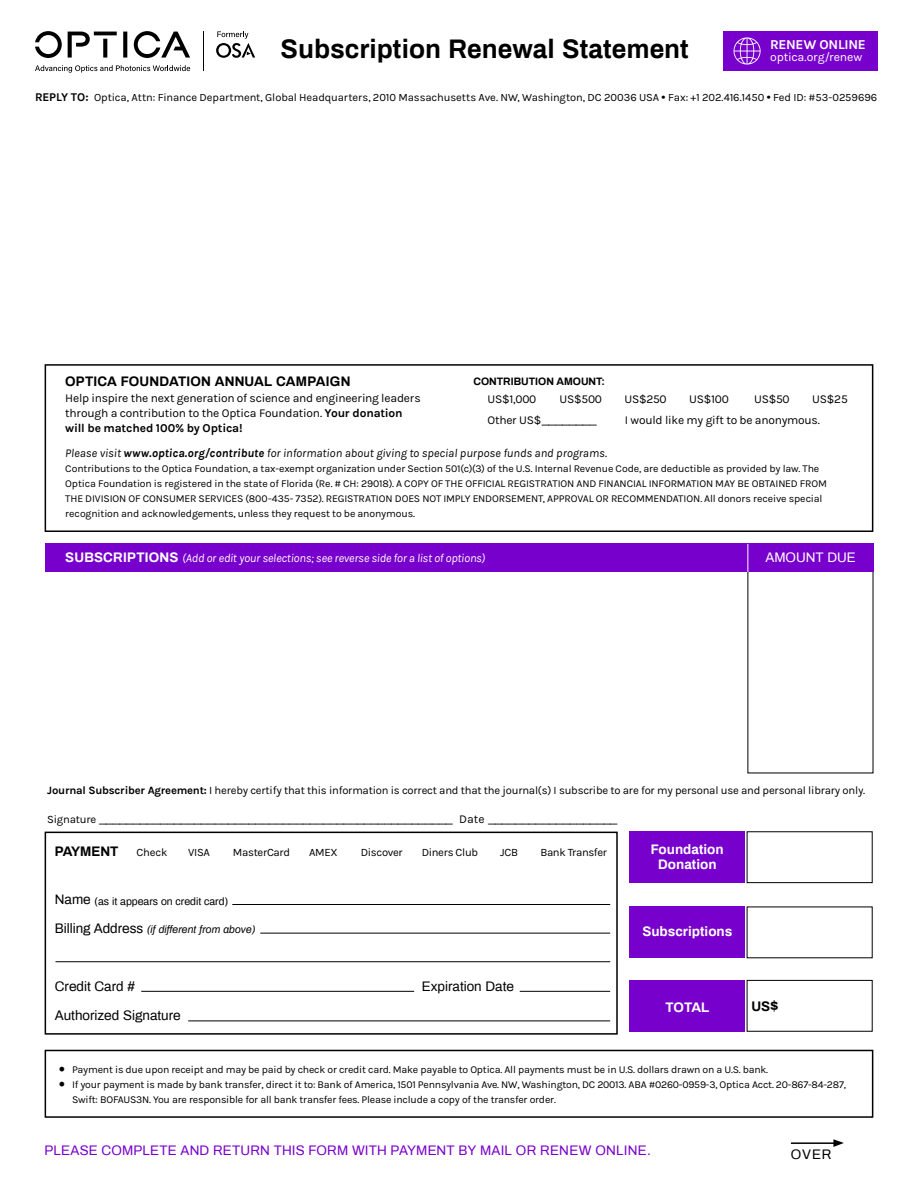
<style>
.page{position:relative;width:918px;height:1188px;background:#fff}
.page>*{position:absolute;margin:0;border:0;box-sizing:border-box;transform-origin:0 0}
.t1{font:700 26.25px "Archivo";color:#000}
.t2{font:700 13.65px "Karla";letter-spacing:-.025em;color:#fff}
.t3{font:13.5px "Archivo";letter-spacing:.01em;color:#7800cc}
.t4{font:13.5px/29.5px "Archivo";color:#000}
.t5{font:700 13.5px "Archivo";letter-spacing:.01em;color:#000}
.t6{font:700 13.5px/15px "Archivo";color:#fff;text-align:center}
.t7{font:13.5px "Archivo";color:#fff}
.t8{font:12.3px "Karla";letter-spacing:-.015em;color:#fff}
.t9{font:12px/15px "Karla";letter-spacing:-.02em;color:#000}
.t10{font:italic 12px "Karla";color:#000}
.t11{font:italic 12px "Karla";letter-spacing:-.02em;color:#fff}
.t12{font:11.25px "Karla";letter-spacing:-.02em;color:#000}
.t13{font:11.1px "Karla";letter-spacing:-.01em;color:#000}
.t14{font:10.5px/15px "Karla";letter-spacing:-.02em;color:#000}
.t15{font:italic 10.5px "Archivo";color:#000}
.t16{font:10.5px "Archivo";color:#000}
.t17{font:700 10.5px "Archivo";color:#000}
.s1{font-weight:700;font-size:11.85px}
.s2{font-family:"Arial";font-weight:700}
.s3{font-weight:700}
.s4{font-family:"Archivo";font-weight:700;font-style:normal;font-size:13.5px}
.s5{font-size:11.25px}
.s6{font-size:13.5px}
.s7{font-style:normal;font-size:13.5px}
.s8{font-size:15px}
.s9{font-family:"Minion Pro";font-size:18px}
</style>
<div class="page">
<div style="left:45px;top:832px;width:573px;height:203px;border:2px solid #000"></div>
<div style="left:45px;top:1050px;width:828px;height:68px;border:2px solid #000"></div>
<div style="left:747px;top:831px;width:126px;height:52px;border:1px solid #000"></div>
<div style="left:747px;top:980px;width:126px;height:52px;border:1px solid #000"></div>
<hr style="left:203px;top:31px;width:1px;height:40px;background:#000">
<svg style="left:35px;top:65px;width:155px;height:8px"></svg>
<svg style="left:35px;top:31px;width:155px;height:27px"></svg>
<svg style="left:216px;top:31px;width:39px;height:27px"></svg>
<div style="left:45px;top:364px;width:828px;height:168px;border:2px solid #000"></div>
<div style="left:45px;top:544px;width:828px;height:28px;background:#7800cc"></div>
<div style="left:630px;top:831px;width:115px;height:52px;background:#7800cc"></div>
<div style="left:630px;top:907px;width:115px;height:51px;background:#7800cc"></div>
<div style="left:630px;top:980px;width:115px;height:52px;background:#7800cc"></div>
<svg style="left:748px;top:544px;width:1px;height:28px"></svg>
<hr style="left:232px;top:904px;width:378px;height:1px;background:#000">
<hr style="left:260px;top:933px;width:350px;height:1px;background:#000">
<hr style="left:56px;top:961px;width:554px;height:1px;background:#000">
<hr style="left:520px;top:991px;width:90px;height:1px;background:#000">
<hr style="left:141px;top:991px;width:273px;height:1px;background:#000">
<hr style="left:188px;top:1021px;width:422px;height:1px;background:#000">
<hr style="left:791px;top:1142px;width:44px;height:2px;background:#000">
<svg style="left:833px;top:1139px;width:11px;height:8px"></svg>
<div style="left:724px;top:31px;width:154px;height:40px;background:#7800cc"></div>
<svg style="left:733px;top:37px;width:28px;height:28px"></svg>
<h1 class="t1" style="left:281px;top:30px;width:410px">Subscription Renewal Statement</h1>
<p class="t13" style="left:35px;top:91px;width:844px"><span class="s1">REPLY TO:</span> Optica, Attn: Finance Department, Global Headquarters, 2010 Massachusetts Ave. NW, Washington, DC 20036 USA <span class="s2">•</span> Fax: +1 202.416.1450 <span class="s2">•</span> Fed ID: #53-0259696</p>
<h2 class="t2" style="left:770px;top:36px;width:97px">RENEW ONLINE</h2>
<p class="t8" style="left:770px;top:50px;width:94px">optica.org/renew</p>
<p class="t5" style="left:65px;top:371px;width:287px">OPTICA FOUNDATION ANNUAL CAMPAIGN</p>
<p class="t17" style="left:474px;top:374px;width:133px">CONTRIBUTION AMOUNT:</p>
<p class="t9" style="left:65px;top:390px;width:357px">Help inspire the next generation of science and engineering leaders through a contribution to the Optica Foundation. <span class="s3">Your donation will be matched 100% by Optica!</span></p>
<p class="t9" style="left:488px;top:392px;width:50px">US$1,000</p>
<p class="t9" style="left:560px;top:392px;width:44px">US$500</p>
<p class="t9" style="left:624px;top:392px;width:44px">US$250</p>
<p class="t9" style="left:689px;top:392px;width:41px">US$100</p>
<p class="t9" style="left:754px;top:392px;width:37px">US$50</p>
<p class="t9" style="left:812px;top:392px;width:37px">US$25</p>
<p class="t9" style="left:488px;top:413px;width:111px">Other US$________</p>
<p class="t9" style="left:625px;top:413px;width:196px">I would like my gift to be anonymous.</p>
<p class="t10" style="left:65px;top:446px;width:543px">Please visit <span class="s3">www.optica.org/contribute</span> for information about giving to special purpose funds and programs.</p>
<p class="t14" style="left:65px;top:461px;width:763px">Contributions to the Optica Foundation, a tax-exempt organization under Section 501(c)(3) of the U.S. Internal Revenue Code, are deductible as provided by law. The Optica Foundation is registered in the state of Florida (Re. # CH: 29018). A COPY OF THE OFFICIAL REGISTRATION AND FINANCIAL INFORMATION MAY BE OBTAINED FROM THE DIVISION OF CONSUMER SERVICES (800-435- 7352). REGISTRATION DOES NOT IMPLY ENDORSEMENT, APPROVAL OR RECOMMENDATION. All donors receive special recognition and acknowledgements, unless they request to be anonymous.</p>
<p class="t11" style="left:65px;top:552px;width:421px"><span class="s4">SUBSCRIPTIONS</span> (Add or edit your selections; see reverse side for a list of options)</p>
<p class="t7" style="left:765px;top:548px;width:92px">AMOUNT DUE</p>
<p class="t12" style="left:47px;top:784px;width:819px"><span class="s3">Journal Subscriber Agreement:</span> I hereby certify that this information is correct and that the journal(s) I subscribe to are for my personal use and personal library only.</p>
<p class="t9" style="left:47px;top:811px;width:573px"><span class="s5">Signature</span> ____________________________________________________ D a t e ___________________</p>
<p class="t5" style="left:55px;top:841px;width:65px">PAYMENT</p>
<p class="t12" style="left:137px;top:846px;width:32px">Check</p>
<p class="t12" style="left:188px;top:846px;width:23px">VISA</p>
<p class="t12" style="left:233px;top:846px;width:59px">MasterCard</p>
<p class="t12" style="left:309px;top:846px;width:30px">AMEX</p>
<p class="t12" style="left:361px;top:846px;width:44px">Discover</p>
<p class="t12" style="left:422px;top:846px;width:58px">Diners Club</p>
<p class="t12" style="left:500px;top:846px;width:19px">JCB</p>
<p class="t12" style="left:540px;top:846px;width:68px">Bank Transfer</p>
<p class="t16" style="left:55px;top:893px;width:175px"><span class="s6">Name</span> (as it appears on credit card)</p>
<p class="t15" style="left:55px;top:922px;width:202px"><span class="s7">Billing Address</span> (if different from above)</p>
<p class="t4" style="left:55px;top:970px;width:128px">Credit Card #<br>Authorized Signature</p>
<p class="t4" style="left:422px;top:970px;width:94px">Expiration Date</p>
<p class="t6" style="left:651px;top:841px;width:74px">Foundation<br>Donation</p>
<p class="t6" style="left:642px;top:923px;width:92px">Subscriptions</p>
<p class="t6" style="left:666px;top:999px;width:45px">TOTAL</p>
<p class="t5" style="left:751px;top:997px;width:29px">US<span class="s8">$</span></p>
<p class="t14" style="left:58px;top:1062px;width:711px"><span class="s9">•</span> Payment is due upon receipt and may be paid by check or credit card. Make payable to Optica. All payments must be in U.S. dollars drawn on a U.S. bank.</p>
<p class="t14" style="left:72px;top:1077px;width:775px;text-indent:-14px"><span class="s9">•</span> If your payment is made by bank transfer, direct it to: Bank of America, 1501 Pennsylvania Ave. NW, Washington, DC 20013. ABA #0260-0959-3, Optica Acct. 20-867-84-287,<br>Swift: BOFAUS3N. You are responsible for all bank transfer fees. Please include a copy of the transfer order.</p>
<p class="t3" style="left:45px;top:1140px;width:608px">PLEASE COMPLETE AND RETURN THIS FORM WITH PAYMENT BY MAIL OR RENEW ONLINE.</p>
<p class="t4" style="left:791px;top:1138px;width:42px">OVER</p>
</div>
